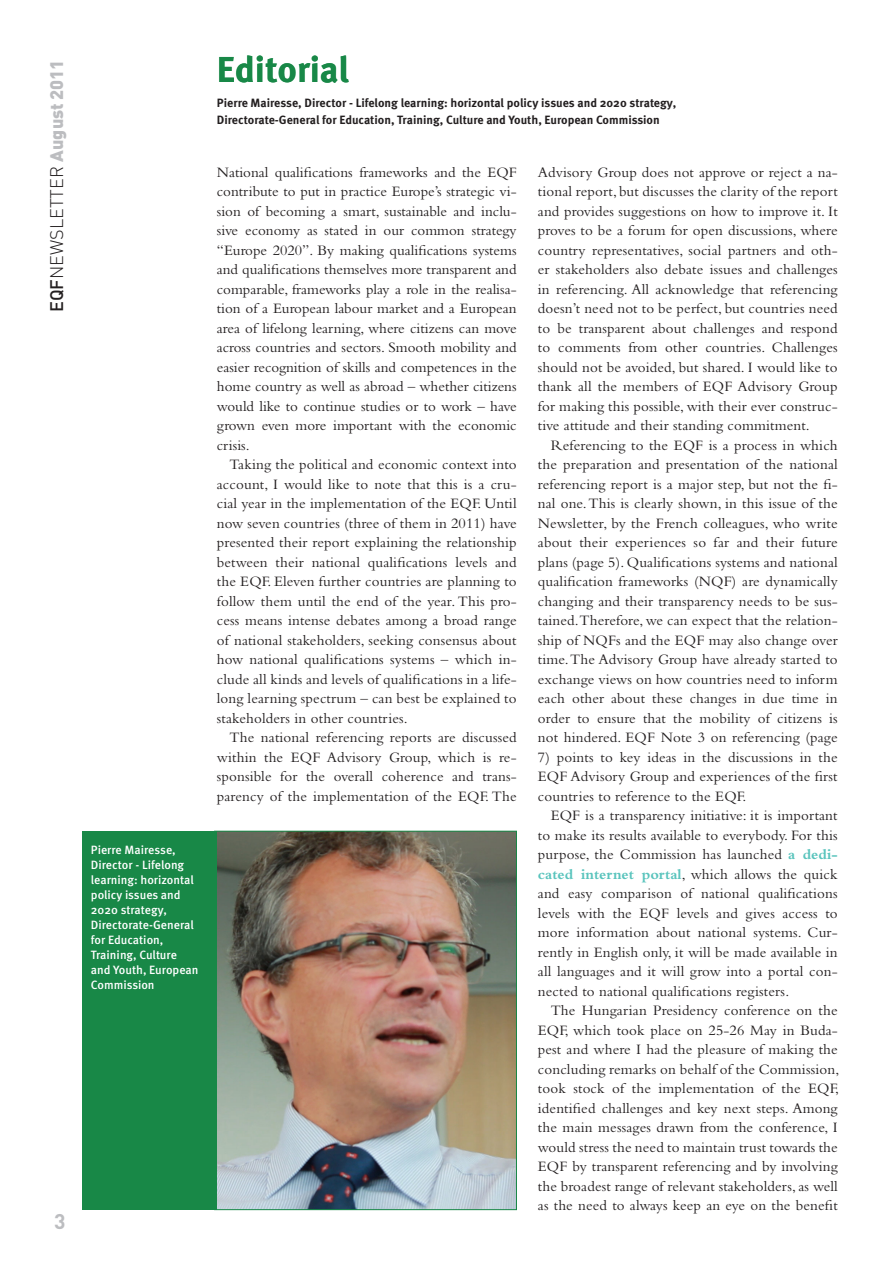
<style>
.page{position:relative;width:893px;height:1263px;background:#fff}
.page>*{position:absolute;margin:0;border:0;box-sizing:border-box;transform-origin:0 0}
.Summary_DE_Body_1{font:700 36px "Meta Pro";letter-spacing:-.005em;color:#188847}
.Summary_DE_Body_1-2{font:700 21px "DIN Pro";color:#bcbdc0}
.t1{font:300 18px "DIN Pro";color:#231f20}
.Body_text_2{font:15px/19.5px "Bembo Std";letter-spacing:.01em;color:#231f20;text-align:justify}
.Body_text{font:15px/19.5px "Bembo Std";color:#231f20;text-align:justify}
.Author{font:700 12px/16.5px "Meta Pro";color:#231f20}
.t2{font:500 12px/15px "Meta Pro";color:#fff}
.s1{font-weight:500}
.s2{font-weight:900;color:#bcbdc0}
.s3{font-weight:700;color:#5ac4bd}
</style>
<div class="page">
<img style="left:217px;top:833px;width:298px;height:375px">
<div style="left:82px;top:831px;width:135px;height:378px;background:#188847"></div>
<p class="t1" style="left:44px;top:312px;width:254px;rotate:-90deg"><span class="s1">EQF</span>NEWSLETTER <span class="s2">August 2011</span></p>
<p class="Summary_DE_Body_1-2" style="left:54px;top:1207px;width:13px">3</p>
<p class="t2" style="left:91px;top:842px;width:109px">Pierre Mairesse,<br>Director - Lifelong learning: horizontal policy issues and<br>2020 strategy,<br>Directorate-General for Education,<br>Training, Culture and Youth, European<br>Commission</p>
<p class="Summary_DE_Body_1" style="left:217px;top:47px;width:133px">Editorial</p>
<p class="Author" style="left:217px;top:95px;width:461px">Pierre Mairesse, Director - Lifelong learning: horizontal policy issues and 2020 strategy,<br>Directorate-General for Education, Training, Culture and Youth, European Commission</p>
<p class="Body_text" style="left:217px;top:162px;width:301px">National qualifications frameworks and the EQF contribute to put in practice Europe’s strategic vi&shy;sion of becoming a smart, sustainable and inclu&shy;sive economy as stated in our common strategy “Europe 2020”. By making qualifications systems and qualifications themselves more transparent and comparable, frameworks play a role in the realisa&shy;tion of a European labour market and a European area of lifelong learning, where citizens can move across countries and sectors. Smooth mobility and easier recognition of skills and competences in the home country as well as abroad – whether citizens would like to continue studies or to work – have grown even more important with the economic crisis.</p>
<p class="Body_text_2" style="left:217px;top:454px;width:301px;text-indent:13px">Taking the political and economic context into account, I would like to note that this is a cru&shy;cial year in the implementation of the EQF. Until now seven countries (three of them in 2011) have presented their report explaining the relationship between their national qualifications levels and the EQF. Eleven further countries are planning to follow them until the end of the year. This pro&shy;cess means intense debates among a broad range of national stakeholders, seeking consensus about how national qualifications systems – which in&shy;clude all kinds and levels of qualifications in a life&shy;long learning spectrum – can best be explained to stakeholders in other countries.</p>
<p class="Body_text_2" style="left:217px;top:727px;width:301px;text-indent:13px">The national referencing reports are discussed within the EQF Advisory Group, which is re&shy;sponsible for the overall coherence and trans&shy;parency of the implementation of the EQF. The</p>
<p class="Body_text_2" style="left:538px;top:162px;width:301px">Advisory Group does not approve or reject a na&shy;tional report, but discusses the clarity of the report and provides suggestions on how to improve it. It proves to be a forum for open discussions, where country representatives, social partners and oth&shy;er stakeholders also debate issues and challenges in referencing. All acknowledge that referencing doesn’t need not to be perfect, but countries need to be transparent about challenges and respond to comments from other countries. Challenges should not be avoided, but shared. I would like to thank all the members of EQF Advisory Group for making this possible, with their ever construc&shy;tive attitude and their standing commitment.</p>
<p class="Body_text_2" style="left:538px;top:435px;width:301px;text-indent:13px">Referencing to the EQF is a process in which the preparation and presentation of the national referencing report is a major step, but not the fi&shy;nal one. This is clearly shown, in this issue of the Newsletter, by the French colleagues, who write about their experiences so far and their future plans (page 5). Qualifications systems and national qualification frameworks (NQF) are dynamically changing and their transparency needs to be sus&shy;tained. Therefore, we can expect that the relation&shy;ship of NQFs and the EQF may also change over time. The Advisory Group have already started to exchange views on how countries need to inform each other about these changes in due time in order to ensure that the mobility of citizens is not hindered. EQF Note 3 on referencing (page</p>
<p class="Body_text_2" style="left:538px;top:747px;width:301px">7) points to key ideas in the discussions in the EQF Advisory Group and experiences of the first countries to reference to the EQF.</p>
<p class="Body_text_2" style="left:538px;top:805px;width:301px;text-indent:13px">EQF is a transparency initiative: it is important to make its results available to everybody. For this purpose, the Commission has launched <span class="s3">a dedi&shy;cated internet portal</span>, which allows the quick and easy comparison of national qualifications levels with the EQF levels and gives access to more information about national systems. Cur&shy;rently in English only, it will be made available in all languages and it will grow into a portal con&shy;nected to national qualifications registers.</p>
<p class="Body_text_2" style="left:538px;top:1000px;width:303px;text-indent:13px">The Hungarian Presidency conference on the EQF, which took place on 25-26 May in Buda&shy;pest and where I had the pleasure of making the concluding remarks on behalf of the Commission, took stock of the implementation of the EQF, identified challenges and key next steps. Among the main messages drawn from the conference, I would stress the need to maintain trust towards the EQF by transparent referencing and by involving the broadest range of relevant stakeholders, as well as the need to always keep an eye on the benefit</p>
</div>
